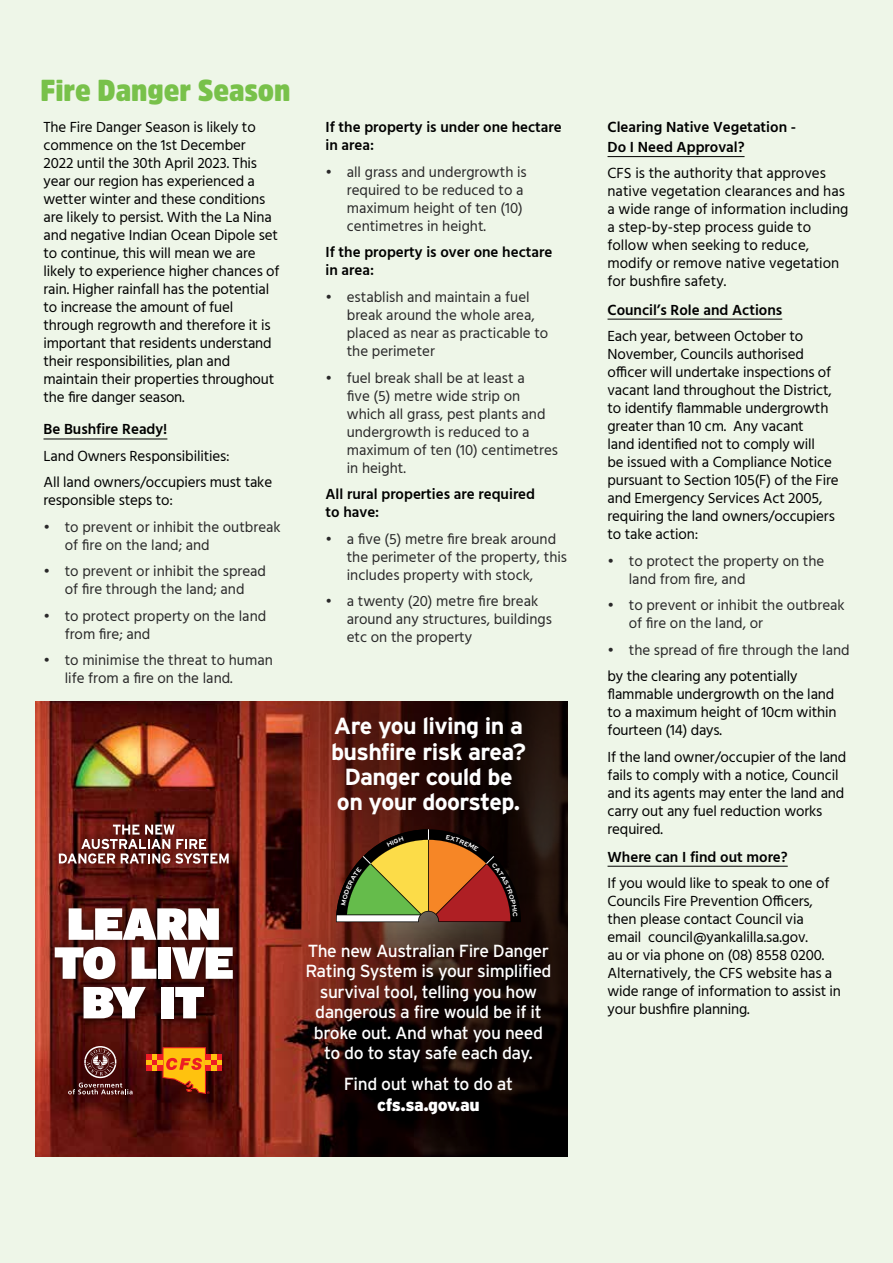
<style>
.page{position:relative;width:893px;height:1263px;background:#eef6e8}
.page>*{position:absolute;margin:0;border:0;box-sizing:border-box;transform-origin:0 0}
.t1{font:900 30px "Amsi Pro Narw";color:#78c14a}
.t2{font:700 23.4px/25.2px "Interstate";letter-spacing:-.025em;color:#fff;text-align:center}
.t3{font:17.55px/20.4px "Interstate";letter-spacing:-.025em;color:#fff;text-align:center}
.t4{font:900 17.55px "Interstate";letter-spacing:-.03em;color:#fff}
.t5{font:15px/18px "Hind";letter-spacing:-.01em;color:#000}
.t6{font:15px/18px "Hind";color:#292829}
.t7{font:600 15px/18px "Hind";color:#000}
</style>
<div class="page">
<hr style="left:44px;top:439px;width:123px;height:1px;background:#000">
<hr style="left:608px;top:156px;width:136px;height:1px;background:#000">
<hr style="left:608px;top:319px;width:174px;height:1px;background:#000">
<hr style="left:608px;top:866px;width:180px;height:1px;background:#000">
<img style="left:36px;top:701px;width:166px;height:456px">
<svg style="left:202px;top:701px;width:365px;height:456px;background:#701f14"></svg>
<div style="left:44px;top:897px;width:200px;height:132px;background:#000;opacity:.75"></div>
<svg style="left:69px;top:908px;width:150px;height:32px;background:#d1c5c3"></svg>
<svg style="left:55px;top:947px;width:60px;height:32px;background:#c7b6b4"></svg>
<svg style="left:132px;top:947px;width:24px;height:32px"></svg>
<div style="left:158px;top:947px;width:13px;height:32px;background:#fff"></div>
<svg style="left:172px;top:947px;width:61px;height:32px;background:#c5b8b7"></svg>
<svg style="left:84px;top:987px;width:62px;height:31px;background:#c9bcbc"></svg>
<div style="left:161px;top:987px;width:13px;height:31px;background:#fff"></div>
<svg style="left:175px;top:987px;width:29px;height:31px"></svg>
<div style="left:48px;top:813px;width:192px;height:61px;background:#000;opacity:.75"></div>
<svg style="left:59px;top:825px;width:170px;height:39px;background:#87504b"></svg>
<svg style="left:146px;top:1047px;width:76px;height:47px;background:#af580f"></svg>
<svg style="left:68px;top:1046px;width:65px;height:48px;background:#5c2b2a"></svg>
<div style="left:252px;top:886px;width:315px;height:271px;background:#000;opacity:.75"></div>
<div style="left:276px;top:701px;width:291px;height:170px;background:#000;opacity:.75"></div>
<svg style="left:336px;top:829px;width:185px;height:93px;background:#835a29"></svg>
<h1 class="t1" style="left:40px;top:69px;width:251px">Fire Danger Season</h1>
<p class="t5" style="left:44px;top:119px;width:237px">The Fire Danger Season is likely to commence on the 1st December<br>2022 until the 30th April 2023. This year our region has experienced a wetter winter and these conditions are likely to persist. With the La Nina and negative Indian Ocean Dipole set to continue, this will mean we are likely to experience higher chances of rain. Higher rainfall has the potential to increase the amount of fuel through regrowth and therefore it is important that residents understand their responsibilities, plan and maintain their properties throughout the fire danger season.</p>
<p class="t7" style="left:44px;top:420px;width:125px">Be Bushfire Ready!</p>
<p class="t5" style="left:44px;top:444px;width:230px;line-height:26.5px">Land Owners Responsibilities:<br>All land owners/occupiers must take</p>
<p class="t5" style="left:44px;top:492px;width:131px">responsible steps to:</p>
<p class="t6" style="left:65px;top:519px;width:218px;text-indent:-21px">• to prevent or inhibit the outbreak of fire on the land; and</p>
<p class="t6" style="left:44px;top:563px;width:224px;text-align:center">• to prevent or inhibit the spread of fire through the land; and</p>
<p class="t6" style="left:65px;top:608px;width:203px;text-indent:-21px">• to protect property on the land from fire; and</p>
<p class="t6" style="left:65px;top:652px;width:210px;text-indent:-21px">• to minimise the threat to human life from a fire on the land.</p>
<p class="t7" style="left:326px;top:118px;width:238px">If the property is under one hectare in area:</p>
<p class="t6" style="left:347px;top:164px;width:182px;text-indent:-21px">• all grass and undergrowth is required to be reduced to a maximum height of ten (10) centimetres in height.</p>
<p class="t7" style="left:326px;top:243px;width:228px">If the property is over one hectare in area:</p>
<p class="t6" style="left:347px;top:289px;width:203px;text-indent:-21px">• establish and maintain a fuel break around the whole area, placed as near as practicable to the perimeter</p>
<p class="t6" style="left:347px;top:369px;width:213px;text-indent:-21px">• fuel break shall be at least a<br>five (5) metre wide strip on which all grass, pest plants and undergrowth is reduced to a maximum of ten (10) centimetres in height.</p>
<p class="t7" style="left:326px;top:485px;width:211px">All rural properties are required to have:</p>
<p class="t6" style="left:347px;top:530px;width:222px;text-indent:-21px">• a five (5) metre fire break around the perimeter of the property, this includes property with stock,</p>
<p class="t6" style="left:347px;top:593px;width:207px;text-indent:-21px">• a twenty (20) metre fire break around any structures, buildings etc on the property</p>
<h2 class="t2" style="left:331px;top:713px;width:196px">Are you living in a bushfire risk area?<br>Danger could be on your doorstep.</h2>
<p class="t3" style="left:305px;top:940px;width:248px">The new Australian Fire Danger<br>Rating System is your simplified survival tool, telling you how dangerous a fire would be if it broke out. And what you need to do to stay safe each day.</p>
<p class="t3" style="left:344px;top:1074px;width:171px">Find out what to do at</p>
<p class="t4" style="left:377px;top:1095px;width:104px">cfs.sa.gov.au</p>
<p class="t7" style="left:608px;top:118px;width:190px;line-height:19.5px">Clearing Native Vegetation -<br>Do I Need Approval?</p>
<p class="t5" style="left:608px;top:165px;width:242px">CFS is the authority that approves native vegetation clearances and has a wide range of information including a step-by-step process guide to follow when seeking to reduce, modify or remove native vegetation for bushfire safety.</p>
<p class="t7" style="left:608px;top:300px;width:176px">Council’s Role and Actions</p>
<p class="t5" style="left:608px;top:328px;width:233px">Each year, between October to<br>November, Councils authorised officer will undertake inspections of vacant land throughout the District, to identify flammable undergrowth greater than 10 cm. Any vacant<br>land identified not to comply will<br>be issued with a Compliance Notice pursuant to Section 105(F) of the Fire and Emergency Services Act 2005, requiring the land owners/occupiers to take action:</p>
<p class="t6" style="left:629px;top:552px;width:197px;text-indent:-21px">• to protect the property on the land from fire, and</p>
<p class="t6" style="left:629px;top:597px;width:217px;text-indent:-21px">• to prevent or inhibit the outbreak of fire on the land, or</p>
<p class="t6" style="left:608px;top:641px;width:244px">• the spread of fire through the land</p>
<p class="t5" style="left:608px;top:668px;width:230px">by the clearing any potentially flammable undergrowth on the land to a maximum height of 10cm within fourteen (14) days.</p>
<p class="t5" style="left:608px;top:749px;width:240px">If the land owner/occupier of the land fails to comply with a notice, Council and its agents may enter the land and carry out any fuel reduction works required.</p>
<p class="t7" style="left:608px;top:847px;width:182px">Where can I find out more?</p>
<p class="t5" style="left:608px;top:875px;width:235px">If you would like to speak to one of Councils Fire Prevention Officers, then please contact Council via email council@yankalilla.sa.gov.<br>au or via phone on (08) 8558 0200.<br>Alternatively, the CFS website has a wide range of information to assist in your bushfire planning.</p>
</div>
